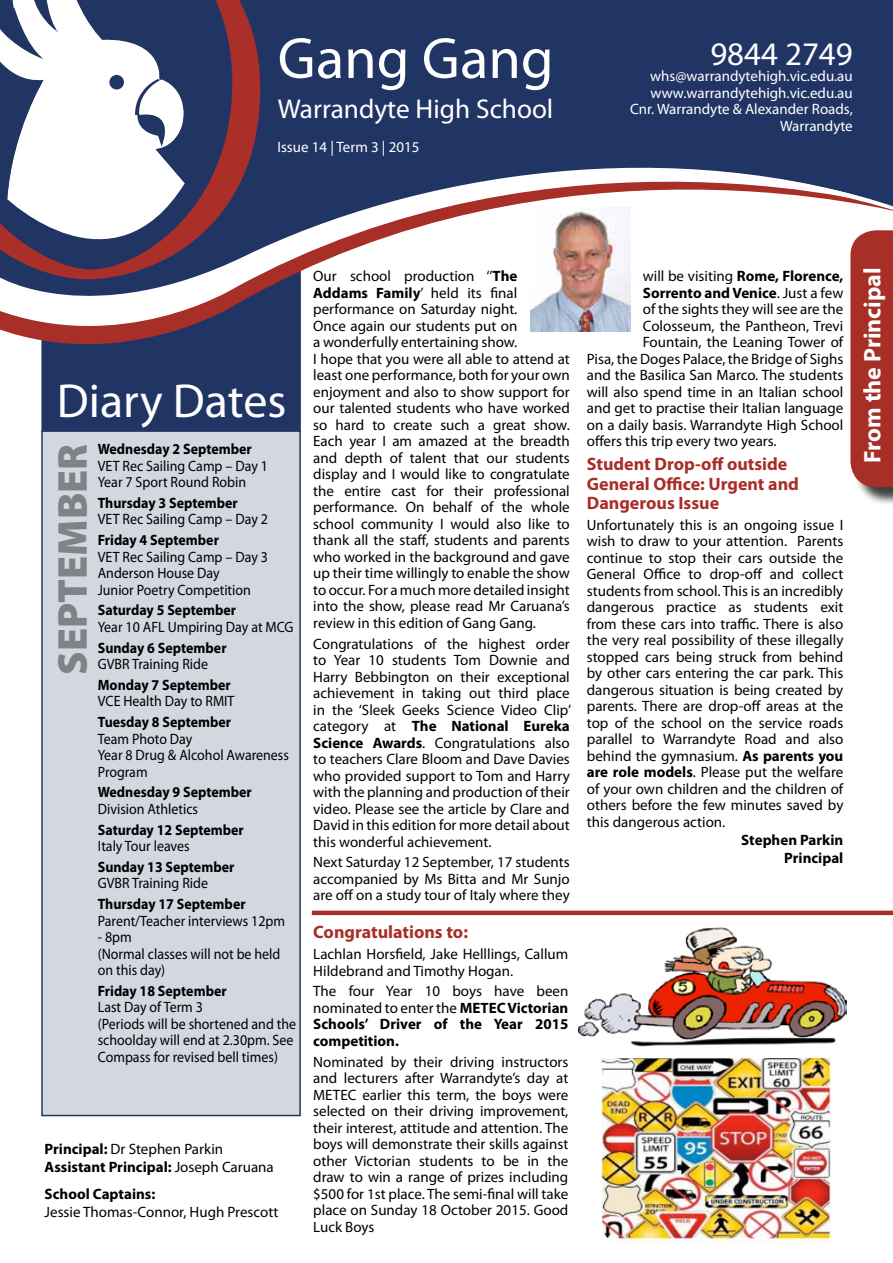
<style>
.page{position:relative;width:893px;height:1263px;background:#fff}
.page>*{position:absolute;margin:0;border:0;box-sizing:border-box;transform-origin:0 0}
.t1{font:58.5px "Myriad Pro";color:#fff}
.t2{font:48px "Myriad Pro";color:#fff}
.t3{font:900 42px "Myriad Pro";color:#808285}
.t4{font:33px "Myriad Pro";color:#fff}
.t5{font:27.3px "Myriad Pro";color:#fff}
.t6{font:700 24px "Myriad Pro";color:#fff}
.t7{font:700 18px/19.5px "Myriad Pro";color:#a82e28}
.t8{font:15px/16.5px "Myriad Pro";color:#000;text-align:justify}
.t9{font:15px/16.5px "Myriad Pro";color:#000;scale:.93 1}
.t10{font:700 15px/16.5px "Myriad Pro";color:#000;text-align:right}
.t11{font:700 15px "Myriad Pro";color:#000;scale:.93 1}
.t12{font:15px/16.5px "Myriad Pro";color:#fff;text-align:right}
.s1{font-weight:400}
.s2{font-weight:700}
</style>
<div class="page">
<div style="left:41px;top:375px;width:260px;height:55px;background:#213564"></div>
<div style="left:41px;top:358px;width:260px;height:17px;background:#213564"></div>
<div style="left:41px;top:0;width:852px;height:358px;background:#213564"></div>
<svg style="left:0;top:0;width:260px;height:107px"></svg>
<svg style="left:70px;top:0;width:142px;height:109px"></svg>
<svg style="left:0;top:109px;width:893px;height:248px"></svg>
<div style="left:41px;top:430px;width:260px;height:686px;background:#d3d7e0;border:2px solid #213564"></div>
<div style="left:853px;top:233px;width:40px;height:273px;background:#000;opacity:.75"></div>
<div style="left:850px;top:230px;width:43px;height:257px;background:#a82e28"></div>
<img style="left:530px;top:207px;width:100px;height:125px">
<img style="left:578px;top:927px;width:268px;height:120px">
<hr style="left:312px;top:911px;width:581px;height:4px;background:#a82e28">
<img style="left:601px;top:1059px;width:229px;height:185px">
<h1 class="t1" style="left:278px;top:22px;width:277px">Gang Gang</h1>
<h3 class="t5" style="left:278px;top:92px;width:277px">Warrandyte High School</h3>
<p class="t12" style="left:277px;top:138px;width:144px">Issue 14 | Term 3 | 2015</p>
<h3 class="t4" style="left:710px;top:34px;width:144px">9844 2749</h3>
<p class="t12" style="left:630px;top:68px;width:224px">whs@warrandytehigh.vic.edu.au www.warrandytehigh.vic.edu.au<br>Cnr. Warrandyte &amp; Alexander Roads,<br>Warrandyte</p>
<h2 class="t2" style="left:57px;top:371px;width:231px">Diary Dates</h2>
<p class="t11" style="left:98px;top:439px;width:167px">Wednesday 2 September</p>
<p class="t9" style="left:98px;top:457px;width:185px">VET Rec Sailing Camp – Day 1<br>Year 7 Sport Round Robin</p>
<p class="t11" style="left:98px;top:493px;width:152px">Thursday 3 September</p>
<p class="t9" style="left:98px;top:511px;width:185px">VET Rec Sailing Camp – Day 2</p>
<p class="t11" style="left:98px;top:530px;width:132px">Friday 4 September</p>
<p class="t9" style="left:98px;top:548px;width:185px">VET Rec Sailing Camp – Day 3<br>Anderson House Day<br>Junior Poetry Competition</p>
<p class="t11" style="left:98px;top:601px;width:150px">Saturday 5 September</p>
<p class="t9" style="left:98px;top:618px;width:212px">Year 10 AFL Umpiring Day at MCG</p>
<p class="t11" style="left:98px;top:638px;width:140px">Sunday 6 September</p>
<p class="t9" style="left:98px;top:656px;width:120px">GVBR Training Ride</p>
<p class="t11" style="left:98px;top:675px;width:145px">Monday 7 September</p>
<p class="t9" style="left:98px;top:693px;width:148px">VCE Health Day to RMIT</p>
<p class="t11" style="left:98px;top:712px;width:145px">Tuesday 8 September</p>
<p class="t9" style="left:98px;top:730px;width:207px">Team Photo Day<br>Year 8 Drug &amp; Alcohol Awareness<br>Program</p>
<p class="t11" style="left:98px;top:783px;width:167px">Wednesday 9 September</p>
<p class="t9" style="left:98px;top:800px;width:109px">Division Athletics</p>
<p class="t11" style="left:98px;top:820px;width:159px">Saturday 12 September</p>
<p class="t9" style="left:98px;top:838px;width:100px">Italy Tour leaves</p>
<p class="t11" style="left:98px;top:857px;width:148px">Sunday 13 September</p>
<p class="t9" style="left:98px;top:875px;width:120px">GVBR Training Ride</p>
<p class="t11" style="left:98px;top:894px;width:160px">Thursday 17 September</p>
<p class="t9" style="left:98px;top:912px;width:203px">Parent/Teacher interviews 12pm</p>
<p class="t9" style="left:98px;top:929px;width:198px">- 8pm<br>(Normal classes will not be held on this day)</p>
<p class="t11" style="left:98px;top:981px;width:140px">Friday 18 September</p>
<p class="t9" style="left:98px;top:999px;width:215px">Last Day of Term 3<br>(Periods will be shortened and the schoolday will end at 2.30pm. See<br>Compass for revised bell times)</p>
<h3 class="t3" style="left:49px;top:675px;width:233px;rotate:-90deg">SEPTEMBER</h3>
<p class="t10" style="left:45px;top:1139px;width:231px;line-height:18px;text-align:left">Principal: <span class="s1">Dr Stephen Parkin<br></span>Assistant Principal: <span class="s1">Joseph Caruana</span></p>
<p class="t10" style="left:45px;top:1185px;width:112px">School Captains:</p>
<p class="t8" style="left:45px;top:1203px;width:235px">Jessie Thomas-Connor, Hugh Prescott</p>
<p class="t8" style="left:313px;top:268px;width:258px;text-align:left">Our school production ‘’<span class="s2">The Addams Family</span>’ held its final performance on Saturday night.<br>Once again our students put on<br>a wonderfully entertaining show.<br>I hope that you were all able to attend at least one performance, both for your own enjoyment and also to show support for our talented students who have worked so hard to create such a great show.<br>Each year I am amazed at the breadth and depth of talent that our students display and I would like to congratulate the entire cast for their professional performance. On behalf of the whole school community I would also like to thank all the staff, students and parents who worked in the background and gave up their time willingly to enable the show to occur. For a much more detailed insight into the show, please read Mr Caruana’s review in this edition of Gang Gang.</p>
<p class="t8" style="left:313px;top:635px;width:259px">Congratulations of the highest order to Year 10 students Tom Downie and Harry Bebbington on their exceptional achievement in taking out third place in the ‘Sleek Geeks Science Video Clip’ category at <span class="s2">The National Eureka Science Awards</span>. Congratulations also to teachers Clare Bloom and Dave Davies who provided support to Tom and Harry with the planning and production of their video. Please see the article by Clare and David in this edition for more detail about this wonderful achievement.</p>
<p class="t8" style="left:313px;top:854px;width:258px">Next Saturday 12 September, 17 students accompanied by Ms Bitta and Mr Sunjo are off on a study tour of Italy where they</p>
<p class="t7" style="left:313px;top:922px;width:156px">Congratulations to:</p>
<p class="t8" style="left:313px;top:946px;width:257px">Lachlan Horsfield, Jake Helllings, Callum<br>Hildebrand and Timothy Hogan.</p>
<p class="t10" style="left:313px;top:983px;width:257px;text-align:justify"><span class="s1">The four Year 10 boys have been nominated to enter the</span> METEC Victorian Schools’ Driver of the Year 2015 competition.</p>
<p class="t8" style="left:313px;top:1053px;width:257px">Nominated by their driving instructors and lecturers after Warrandyte’s day at METEC earlier this term, the boys were selected on their driving improvement, their interest, attitude and attention. The boys will demonstrate their skills against other Victorian students to be in the draw to win a range of prizes including $500 for 1st place. The semi-final will take place on Sunday 18 October 2015. Good Luck Boys</p>
<p class="t8" style="left:643px;top:268px;width:202px">will be visiting <span class="s2">Rome, Florence,</span></p>
<p class="t10" style="left:643px;top:284px;width:202px">Sorrento and Venice<span class="s1">. Just a few</span></p>
<p class="t8" style="left:643px;top:301px;width:202px">of the sights they will see are the</p>
<p class="t8" style="left:643px;top:317px;width:202px">Colosseum, the Pantheon, Trevi</p>
<p class="t8" style="left:643px;top:334px;width:202px">Fountain, the Leaning Tower of</p>
<p class="t8" style="left:587px;top:350px;width:258px">Pisa, the Doges Palace, the Bridge of Sighs</p>
<p class="t8" style="left:587px;top:367px;width:258px">and the Basilica San Marco. The students</p>
<p class="t8" style="left:587px;top:383px;width:258px">will also spend time in an Italian school</p>
<p class="t8" style="left:587px;top:400px;width:258px">and get to practise their Italian language</p>
<p class="t8" style="left:587px;top:416px;width:258px">on a daily basis. Warrandyte High School</p>
<p class="t8" style="left:587px;top:433px;width:191px">offers this trip every two years.</p>
<p class="t7" style="left:587px;top:454px;width:214px">Student Drop-off outside<br>General Office: Urgent and<br>Dangerous Issue</p>
<p class="t8" style="left:587px;top:516px;width:258px">Unfortunately this is an ongoing issue I wish to draw to your attention. Parents continue to stop their cars outside the General Office to drop-off and collect students from school. This is an incredibly dangerous practice as students exit from these cars into traffic. There is also the very real possibility of these illegally stopped cars being struck from behind by other cars entering the car park. This dangerous situation is being created by parents. There are drop-off areas at the top of the school on the service roads parallel to Warrandyte Road and also behind the gymnasium. <span class="s2">As parents you are role models</span>. Please put the welfare of your own children and the children of others before the few minutes saved by this dangerous action.</p>
<p class="t10" style="left:741px;top:830px;width:104px;line-height:18px">Stephen Parkin<br>Principal</p>
<h3 class="t6" style="left:857px;top:463px;width:197px;rotate:-90deg">From the Principal</h3>
</div>
